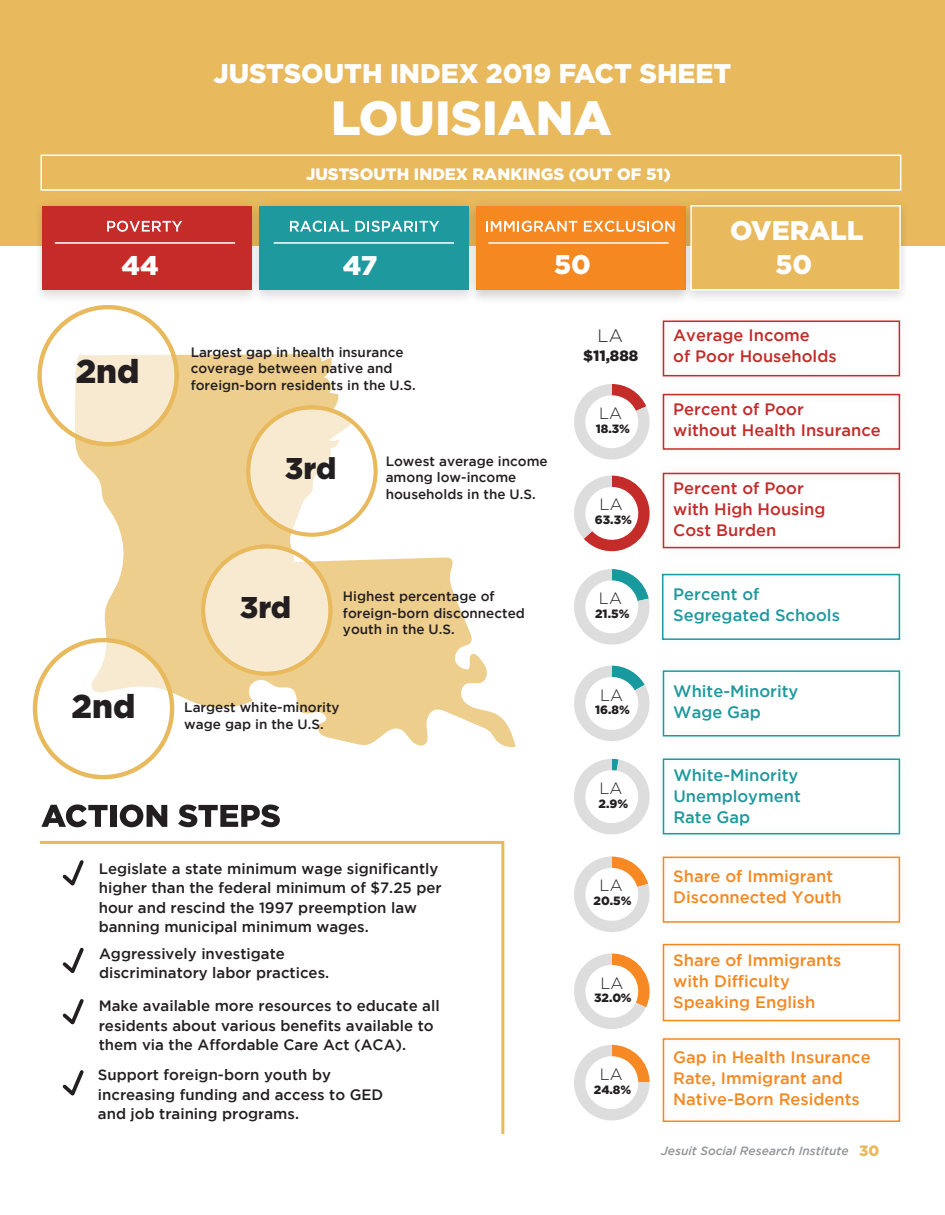
<style>
.page{position:relative;width:945px;height:1215px;background:#fff}
.page>*{position:absolute;margin:0;border:0;box-sizing:border-box;transform-origin:0 0}
.t1{font:900 48px "Gotham";color:#fff}
.t2{font:900 33px "Gotham";color:#231f20}
.t3{font:900 30px "Gotham";letter-spacing:-.005em;color:#231f20}
.t4{font:900 27px "Gotham";color:#fff}
.t5{font:300 18px "Gotham";color:#231f20}
.t6{font:500 16.5px/21px "Gotham";color:#f58821}
.t7{font:500 16.5px/21px "Gotham";color:#c42b29}
.t8{font:500 16.5px/21px "Gotham";color:#1e999d}
.t9{font:900 16.5px "Gotham";color:#fff}
.t10{font:300 16.35px "Gotham";color:#231f20}
.t11{font:500 15px/19.5px "Gotham";color:#231f20}
.t12{font:900 15px "Gotham";color:#231f20}
.t13{font:500 13.5px/16.5px "Gotham";color:#231f20}
.t14{font:900 12px "Gotham";color:#231f20}
.t15{font:italic 500 12px "Gotham";color:#939598}
.s1{font-weight:900;font-style:normal;font-size:15px;color:#e8b95d}
</style>
<div class="page">
<div style="left:0;top:0;width:945px;height:245px;background:#e8b95d"></div>
<div style="left:33px;top:196px;width:228px;height:104px;background:#231f20;opacity:.1"></div>
<div style="left:43px;top:206px;width:209px;height:84px;background:#c42b29"></div>
<svg style="left:107px;top:221px;width:75px;height:11px"></svg>
<svg style="left:41px;top:804px;width:67px;height:23px"></svg>
<div style="left:110px;top:805px;width:6px;height:22px;background:#231f20"></div>
<svg style="left:120px;top:804px;width:47px;height:23px"></svg>
<svg style="left:178px;top:805px;width:102px;height:22px"></svg>
<div style="left:40px;top:154px;width:861px;height:37px;border:2px solid #fff"></div>
<hr style="left:55px;top:242px;width:180px;height:2px;background:#fff">
<div style="left:250px;top:196px;width:228px;height:104px;background:#231f20;opacity:.1"></div>
<div style="left:259px;top:206px;width:209px;height:84px;background:#1e999d"></div>
<div style="left:466px;top:196px;width:229px;height:104px;background:#231f20;opacity:.1"></div>
<div style="left:476px;top:206px;width:209px;height:84px;background:#f58821"></div>
<div style="left:681px;top:195px;width:230px;height:105px;background:#231f20;opacity:.1"></div>
<div style="left:690px;top:205px;width:211px;height:86px;background:#e8b95d;border:2px solid #fff"></div>
<svg style="left:290px;top:221px;width:59px;height:11px"></svg>
<svg style="left:355px;top:221px;width:84px;height:11px"></svg>
<svg style="left:486px;top:221px;width:91px;height:11px"></svg>
<svg style="left:584px;top:221px;width:91px;height:11px"></svg>
<div style="left:663px;top:321px;width:237px;height:55px;border:2px solid #c42b29"></div>
<div style="left:663px;top:394px;width:237px;height:56px;border:2px solid #c42b29"></div>
<div style="left:663px;top:473px;width:237px;height:75px;border:2px solid #c42b29"></div>
<div style="left:662px;top:574px;width:238px;height:66px;border:2px solid #1e999d"></div>
<div style="left:663px;top:670px;width:237px;height:67px;border:2px solid #1e999d"></div>
<div style="left:663px;top:758px;width:237px;height:76px;border:2px solid #1e999d"></div>
<div style="left:663px;top:857px;width:237px;height:66px;border:2px solid #f58821"></div>
<div style="left:663px;top:944px;width:237px;height:77px;border:2px solid #f58821"></div>
<div style="left:663px;top:1038px;width:237px;height:84px;border:2px solid #f58821"></div>
<hr style="left:274px;top:242px;width:180px;height:2px;background:#fff">
<hr style="left:488px;top:242px;width:181px;height:2px;background:#fff">
<hr style="left:40px;top:841px;width:463px;height:3px;background:#e8b95d">
<svg style="left:62px;top:1070px;width:22px;height:26px"></svg>
<svg style="left:62px;top:947px;width:22px;height:26px"></svg>
<svg style="left:62px;top:999px;width:22px;height:26px"></svg>
<svg style="left:62px;top:860px;width:22px;height:26px"></svg>
<svg style="left:75px;top:354px;width:441px;height:394px;fill:#eece8d"></svg>
<svg style="left:574px;top:384px;width:76px;height:76px"></svg>
<svg style="left:574px;top:476px;width:76px;height:75px"></svg>
<svg style="left:574px;top:569px;width:76px;height:76px"></svg>
<svg style="left:574px;top:666px;width:76px;height:75px"></svg>
<svg style="left:574px;top:759px;width:76px;height:76px"></svg>
<svg style="left:574px;top:857px;width:76px;height:75px"></svg>
<svg style="left:574px;top:954px;width:76px;height:75px"></svg>
<svg style="left:574px;top:1045px;width:76px;height:76px"></svg>
<svg style="left:201px;top:544px;width:132px;height:132px;background:#f4e0b9"></svg>
<svg style="left:246px;top:405px;width:132px;height:132px"></svg>
<svg style="left:37px;top:305px;width:142px;height:141px"></svg>
<svg style="left:33px;top:638px;width:141px;height:141px"></svg>
<hr style="left:501px;top:841px;width:3px;height:293px;background:#e8b95d">
<h3 class="t4" style="left:214px;top:58px;width:519px">JUSTSOUTH INDEX 2019 FACT SHEET</h3>
<h1 class="t1" style="left:331px;top:90px;width:282px">LOUISIANA</h1>
<p class="t9" style="left:306px;top:164px;width:366px">JUSTSOUTH INDEX RANKINGS (OUT OF 51)</p>
<h3 class="t4" style="left:730px;top:215px;width:135px">OVERALL</h3>
<h3 class="t4" style="left:122px;top:250px;width:39px">44</h3>
<h3 class="t4" style="left:343px;top:250px;width:36px">47</h3>
<h3 class="t4" style="left:554px;top:249px;width:38px">50</h3>
<h3 class="t4" style="left:775px;top:248px;width:38px">50</h3>
<h2 class="t2" style="left:76px;top:352px;width:65px">2nd</h2>
<h2 class="t2" style="left:72px;top:687px;width:65px">2nd</h2>
<p class="t13" style="left:191px;top:345px;width:227px">Largest gap in health insurance coverage between native and foreign-born residents in the U.S.</p>
<h3 class="t3" style="left:285px;top:451px;width:53px">3rd</h3>
<p class="t13" style="left:386px;top:454px;width:163px">Lowest average income among low-income households in the U.S.</p>
<h3 class="t3" style="left:240px;top:590px;width:53px">3rd</h3>
<p class="t13" style="left:343px;top:589px;width:183px">Highest percentage of foreign-born disconnected youth in the U.S.</p>
<p class="t13" style="left:184px;top:700px;width:157px">Largest white-minority wage gap in the U.S.</p>
<p class="t11" style="left:99px;top:860px;width:344px">Legislate a state minimum wage significantly higher than the federal minimum of $7.25 per hour and rescind the 1997 preemption law banning municipal minimum wages.</p>
<p class="t11" style="left:99px;top:945px;width:232px">Aggressively investigate discriminatory labor practices.</p>
<p class="t11" style="left:99px;top:997px;width:342px">Make available more resources to educate all residents about various benefits available to them via the Affordable Care Act (ACA).</p>
<p class="t11" style="left:98px;top:1066px;width:287px">Support foreign-born youth by increasing funding and access to GED and job training programs.</p>
<p class="t5" style="left:598px;top:325px;width:27px">LA</p>
<p class="t12" style="left:583px;top:347px;width:57px">$11,888</p>
<p class="t7" style="left:673px;top:326px;width:165px">Average Income<br>of Poor Households</p>
<p class="t10" style="left:599px;top:404px;width:25px">LA</p>
<p class="t14" style="left:596px;top:421px;width:36px">18.3%</p>
<p class="t7" style="left:673px;top:400px;width:209px">Percent of Poor<br>without Health Insurance</p>
<p class="t10" style="left:600px;top:495px;width:25px">LA</p>
<p class="t14" style="left:595px;top:512px;width:39px">63.3%</p>
<p class="t7" style="left:673px;top:479px;width:154px">Percent of Poor with High Housing<br>Cost Burden</p>
<p class="t10" style="left:599px;top:589px;width:25px">LA</p>
<p class="t14" style="left:595px;top:606px;width:36px">21.5%</p>
<p class="t8" style="left:673px;top:585px;width:168px">Percent of<br>Segregated Schools</p>
<p class="t10" style="left:600px;top:686px;width:25px">LA</p>
<p class="t14" style="left:595px;top:703px;width:36px">16.8%</p>
<p class="t10" style="left:599px;top:780px;width:25px">LA</p>
<p class="t14" style="left:599px;top:797px;width:31px">2.9%</p>
<p class="t10" style="left:600px;top:877px;width:25px">LA</p>
<p class="t14" style="left:594px;top:894px;width:39px">20.5%</p>
<p class="t10" style="left:601px;top:975px;width:25px">LA</p>
<p class="t14" style="left:594px;top:991px;width:39px">32.0%</p>
<p class="t10" style="left:600px;top:1065px;width:25px">LA</p>
<p class="t14" style="left:594px;top:1082px;width:39px">24.8%</p>
<p class="t8" style="left:673px;top:682px;width:127px">White-Minority<br>Wage Gap</p>
<p class="t8" style="left:673px;top:766px;width:129px">White-Minority<br>Unemployment<br>Rate Gap</p>
<p class="t6" style="left:673px;top:867px;width:170px">Share of Immigrant<br>Disconnected Youth</p>
<p class="t6" style="left:673px;top:950px;width:170px">Share of Immigrants with Difficulty<br>Speaking English</p>
<p class="t6" style="left:673px;top:1048px;width:199px">Gap in Health Insurance<br>Rate, Immigrant and<br>Native-Born Residents</p>
<p class="t15" style="left:661px;top:1146px;width:220px">Jesuit Social Research Institute <span class="s1">30</span></p>
</div>
